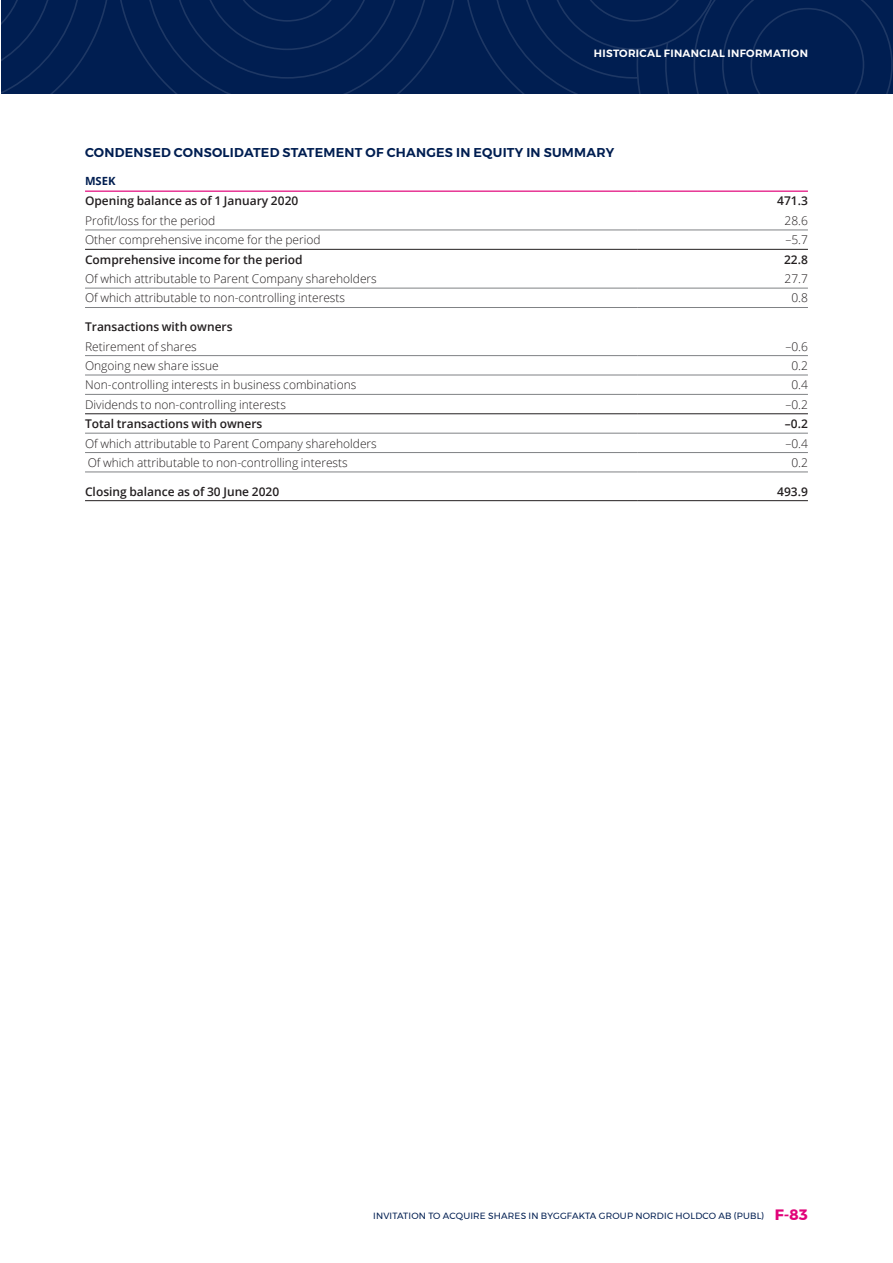
<style>
.page{position:relative;width:893px;height:1263px;background:#fff}
.page>*{position:absolute;margin:0;border:0;box-sizing:border-box;transform-origin:0 0}
.t1{font:600 12.75px "Montserrat";letter-spacing:.02em;color:#001e51}
.t2{font:300 12px "Open Sans";color:#231f20}
.t3{font:600 12px "Open Sans";color:#231f20}
.t4{font:700 11.25px "Open Sans";color:#001e51}
.t5{font:600 10.5px "Montserrat";color:#fff}
.t6{font:9px "Montserrat";letter-spacing:.02em;color:#001e51}
.s1{font-weight:700;font-size:15px;color:#e10379}
</style>
<div class="page">
<div style="left:1px;top:0;width:892px;height:94px;background:#001e51"></div>
<hr style="left:85px;top:191px;width:553px;height:1px;background:#e10379">
<hr style="left:85px;top:230px;width:553px;height:1px;background:#808285">
<hr style="left:85px;top:288px;width:553px;height:1px;background:#808285">
<hr style="left:638px;top:288px;width:170px;height:1px;background:#808285">
<hr style="left:85px;top:307px;width:553px;height:1px;background:#808285">
<hr style="left:85px;top:355px;width:553px;height:1px;background:#808285">
<hr style="left:85px;top:375px;width:553px;height:1px;background:#808285">
<hr style="left:85px;top:249px;width:553px;height:1px;background:#231f20">
<hr style="left:638px;top:249px;width:170px;height:1px;background:#231f20">
<hr style="left:85px;top:394px;width:553px;height:1px;background:#808285">
<hr style="left:638px;top:394px;width:170px;height:1px;background:#808285">
<hr style="left:85px;top:433px;width:553px;height:1px;background:#808285">
<hr style="left:638px;top:433px;width:170px;height:1px;background:#808285">
<hr style="left:85px;top:452px;width:553px;height:1px;background:#808285">
<hr style="left:638px;top:452px;width:170px;height:1px;background:#808285">
<hr style="left:85px;top:472px;width:553px;height:1px;background:#808285">
<hr style="left:638px;top:472px;width:170px;height:1px;background:#808285">
<hr style="left:85px;top:413px;width:553px;height:1px;background:#231f20">
<hr style="left:638px;top:413px;width:170px;height:1px;background:#231f20">
<hr style="left:85px;top:500px;width:553px;height:1px;background:#231f20">
<hr style="left:638px;top:500px;width:170px;height:1px;background:#231f20">
<hr style="left:638px;top:230px;width:170px;height:1px;background:#808285">
<hr style="left:638px;top:307px;width:170px;height:1px;background:#808285">
<hr style="left:638px;top:355px;width:170px;height:1px;background:#808285">
<hr style="left:638px;top:375px;width:170px;height:1px;background:#808285">
<hr style="left:638px;top:191px;width:170px;height:1px;background:#e10379">
<p class="t5" style="left:594px;top:45px;width:16px">HISTORICAL</p>
<p class="t5" style="left:664px;top:45px;width:15px">FINANCIAL</p>
<p class="t5" style="left:727px;top:45px;width:9px">INFORMATION</p>
<p class="t1" style="left:85px;top:142px;width:531px">CONDENSED CONSOLIDATED STATEMENT OF CHANGES IN EQUITY IN SUMMARY</p>
<p class="t4" style="left:85px;top:173px;width:32px">MSEK</p>
<p class="t3" style="left:85px;top:193px;width:215px">Opening balance as of 1 January 2020</p>
<p class="t3" style="left:777px;top:193px;width:32px">471.3</p>
<p class="t2" style="left:85px;top:212px;width:132px">Profit/loss for the period</p>
<p class="t2" style="left:784px;top:212px;width:25px">28.6</p>
<p class="t2" style="left:85px;top:232px;width:237px">Other comprehensive income for the period</p>
<p class="t2" style="left:785px;top:232px;width:24px">–5.7</p>
<p class="t3" style="left:85px;top:251px;width:219px">Comprehensive income for the period</p>
<p class="t3" style="left:784px;top:251px;width:25px">22.8</p>
<p class="t2" style="left:85px;top:270px;width:293px">Of which attributable to Parent Company shareholders</p>
<p class="t2" style="left:784px;top:270px;width:25px">27.7</p>
<p class="t2" style="left:85px;top:290px;width:262px">Of which attributable to non-controlling interests</p>
<p class="t2" style="left:791px;top:290px;width:18px">0.8</p>
<p class="t3" style="left:85px;top:319px;width:149px">Transactions with owners</p>
<p class="t2" style="left:85px;top:338px;width:113px">Retirement of shares</p>
<p class="t2" style="left:785px;top:338px;width:24px">–0.6</p>
<p class="t2" style="left:85px;top:357px;width:135px">Ongoing new share issue</p>
<p class="t2" style="left:791px;top:357px;width:18px">0.2</p>
<p class="t2" style="left:85px;top:377px;width:273px">Non-controlling interests in business combinations</p>
<p class="t2" style="left:791px;top:377px;width:18px">0.4</p>
<p class="t2" style="left:85px;top:396px;width:202px">Dividends to non-controlling interests</p>
<p class="t2" style="left:785px;top:396px;width:24px">–0.2</p>
<p class="t3" style="left:85px;top:415px;width:179px">Total transactions with owners</p>
<p class="t3" style="left:785px;top:415px;width:25px">–0.2</p>
<p class="t2" style="left:85px;top:435px;width:293px">Of which attributable to Parent Company shareholders</p>
<p class="t2" style="left:785px;top:435px;width:24px">–0.4</p>
<p class="t2" style="left:88px;top:454px;width:262px">Of which attributable to non-controlling interests</p>
<p class="t2" style="left:791px;top:454px;width:18px">0.2</p>
<p class="t3" style="left:85px;top:483px;width:196px">Closing balance as of 30 June 2020</p>
<p class="t3" style="left:777px;top:483px;width:32px">493.9</p>
<p class="t6" style="left:373px;top:1209px;width:436px">INVITATION TO ACQUIRE SHARES IN BYGGFAKTA GROUP NORDIC HOLDCO AB (PUBL) <span class="s1">F-83</span></p>
</div>
